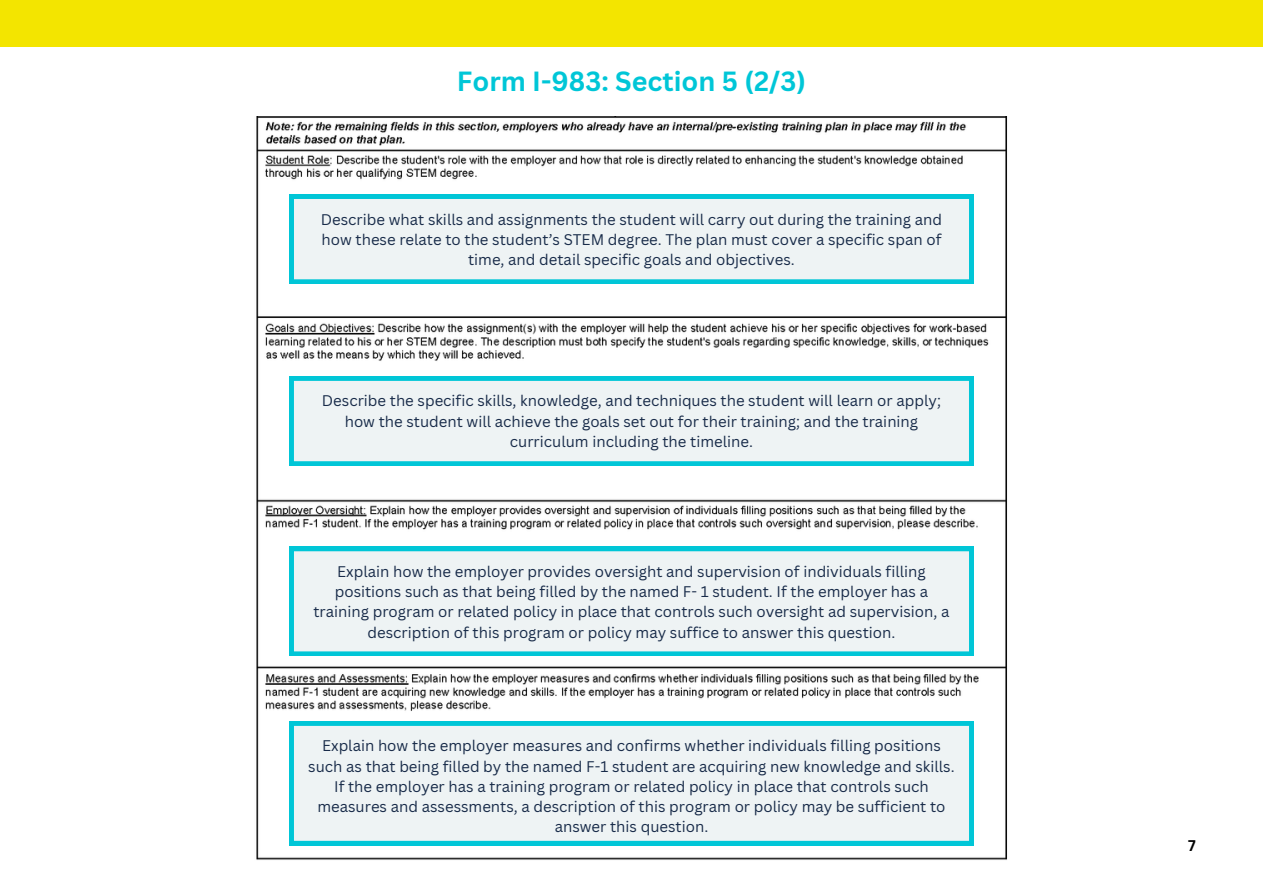
<style>
.page{position:relative;width:1263px;height:894px;background:#fff}
.page>*{position:absolute;margin:0;border:0;box-sizing:border-box;transform-origin:0 0}
.t1{font:700 27px "Canva Sans";color:#00c6d7}
.t2{font:15px/20.2px "Canva Sans";color:#182b49;text-align:center}
.t3{font:700 15px "Canva Sans";color:#000}
</style>
<div class="page">
<div style="left:0;top:0;width:1263px;height:46px;background:#f3e500"></div>
<img style="left:256px;top:116px;width:752px;height:744px">
<svg style="left:289px;top:194px;width:684px;height:89px;background:#d3eef0"></svg>
<svg style="left:289px;top:376px;width:684px;height:89px;background:#d3eef0"></svg>
<svg style="left:289px;top:546px;width:684px;height:109px;background:#d4eef0"></svg>
<svg style="left:289px;top:721px;width:684px;height:124px;background:#d9eff1"></svg>
<h1 class="t1" style="left:457px;top:62px;width:351px">Form I-983: Section 5 (2/3)</h1>
<p class="t2" style="left:321px;top:208px;width:623px">Describe what skills and assignments the student will carry out during the training and how these relate to the student’s STEM degree. The plan must cover a specific span of time, and detail specific goals and objectives.</p>
<p class="t2" style="left:322px;top:390px;width:621px">Describe the specific skills, knowledge, and techniques the student will learn or apply; how the student will achieve the goals set out for their training; and the training curriculum including the timeline.</p>
<p class="t2" style="left:313px;top:560px;width:637px">Explain how the employer provides oversight and supervision of individuals filling positions such as that being filled by the named F- 1 student. If the employer has a training program or related policy in place that controls such oversight ad supervision, a description of this program or policy may suffice to answer this question.</p>
<p class="t2" style="left:308px;top:735px;width:648px">Explain how the employer measures and confirms whether individuals filling positions such as that being filled by the named F-1 student are acquiring new knowledge and skills.<br>If the employer has a training program or related policy in place that controls such measures and assessments, a description of this program or policy may be sufficient to answer this question.</p>
<p class="t3" style="left:1188px;top:834px;width:9px">7</p>
</div>
